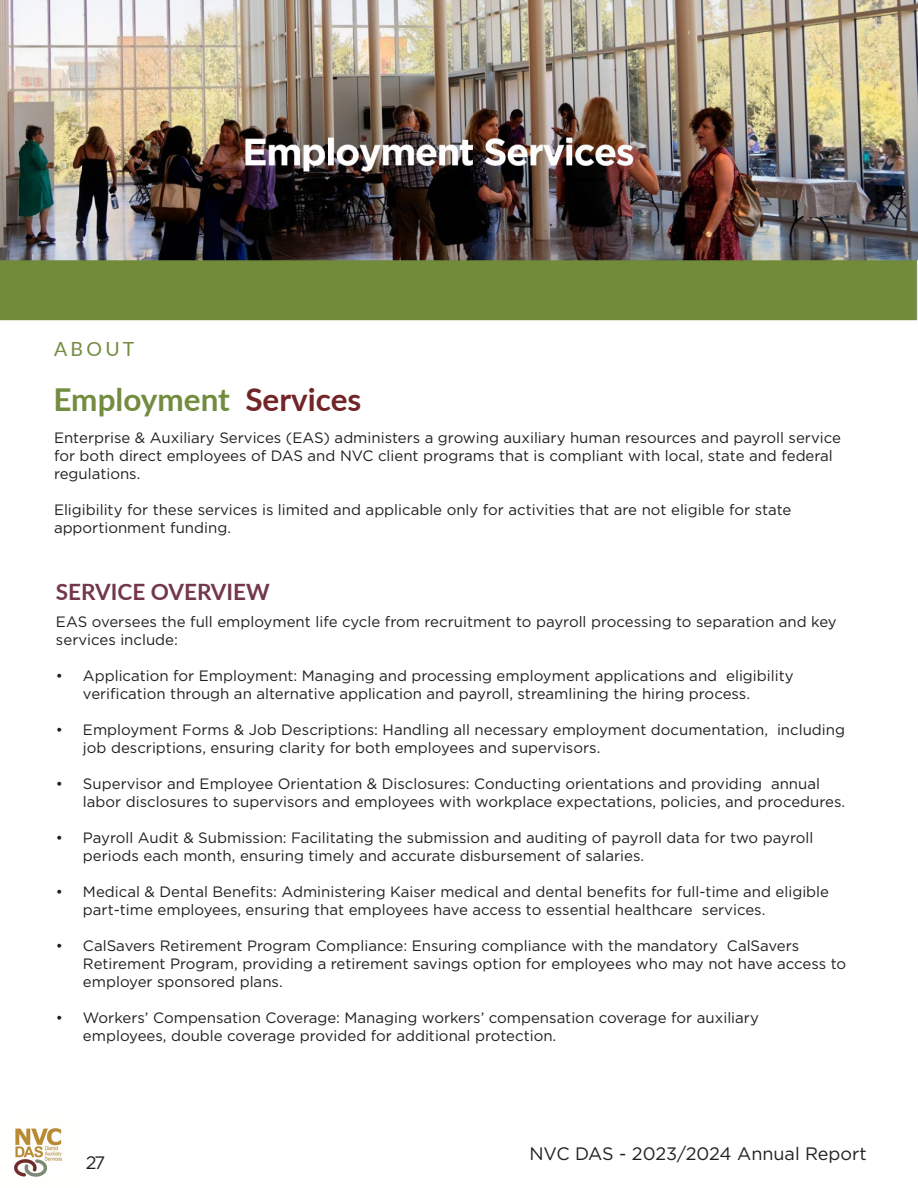
<style>
.page{position:relative;width:918px;height:1188px;background:#fff}
.page>*{position:absolute;margin:0;border:0;box-sizing:border-box;transform-origin:0 0}
.t1{font:700 31.5px "Lato";color:#738c40}
.t2{font:700 22.5px "Lato";color:#723849}
.t3{font:19.5px "Lato";letter-spacing:.17em;color:#738c40}
.t4{font:18px "Gotham";color:#231f20}
.t5{font:15px/18px "Gotham";color:#231f20}
.s1{color:#722529}
</style>
<div class="page">
<img style="left:14px;top:1128px;width:48px;height:49px">
<img style="left:1px;top:1px;width:916px;height:320px">
<p class="t3" style="left:54px;top:335px;width:82px">ABOUT</p>
<p class="t1" style="left:54px;top:377px;width:309px">Employment <span class="s1">Services</span></p>
<p class="t5" style="left:54px;top:428px;width:788px">Enterprise &amp; Auxiliary Services (EAS) administers a growing auxiliary human resources and payroll service for both direct employees of DAS and NVC client programs that is compliant with local, state and federal regulations.</p>
<p class="t5" style="left:54px;top:500px;width:739px">Eligibility for these services is limited and applicable only for activities that are not eligible for state apportionment funding.</p>
<p class="t2" style="left:56px;top:575px;width:215px">SERVICE OVERVIEW</p>
<p class="t5" style="left:56px;top:612px;width:782px">EAS oversees the full employment life cycle from recruitment to payroll processing to separation and key services include:</p>
<p class="t5" style="left:83px;top:666px;width:712px;text-indent:-27px">• Application for Employment: Managing and processing employment applications and eligibility verification through an alternative application and payroll, streamlining the hiring process.</p>
<p class="t5" style="left:83px;top:720px;width:764px;text-indent:-27px">• Employment Forms &amp; Job Descriptions: Handling all necessary employment documentation, including job descriptions, ensuring clarity for both employees and supervisors.</p>
<p class="t5" style="left:83px;top:774px;width:764px;text-indent:-27px">• Supervisor and Employee Orientation &amp; Disclosures: Conducting orientations and providing annual labor disclosures to supervisors and employees with workplace expectations, policies, and procedures.</p>
<p class="t5" style="left:83px;top:828px;width:732px;text-indent:-27px">• Payroll Audit &amp; Submission: Facilitating the submission and auditing of payroll data for two payroll periods each month, ensuring timely and accurate disbursement of salaries.</p>
<p class="t5" style="left:83px;top:882px;width:748px;text-indent:-27px">• Medical &amp; Dental Benefits: Administering Kaiser medical and dental benefits for full-time and eligible part-time employees, ensuring that employees have access to essential healthcare services.</p>
<p class="t5" style="left:83px;top:936px;width:765px;text-indent:-27px">• CalSavers Retirement Program Compliance: Ensuring compliance with the mandatory CalSavers<br>Retirement Program, providing a retirement savings option for employees who may not have access to employer sponsored plans.</p>
<p class="t5" style="left:83px;top:1008px;width:677px;text-indent:-27px">• Workers’ Compensation Coverage: Managing workers’ compensation coverage for auxiliary employees, double coverage provided for additional protection.</p>
<p class="t4" style="left:86px;top:1151px;width:21px">27</p>
<p class="t4" style="left:529px;top:1143px;width:339px">NVC DAS - 2023/2024 Annual Report</p>
</div>
